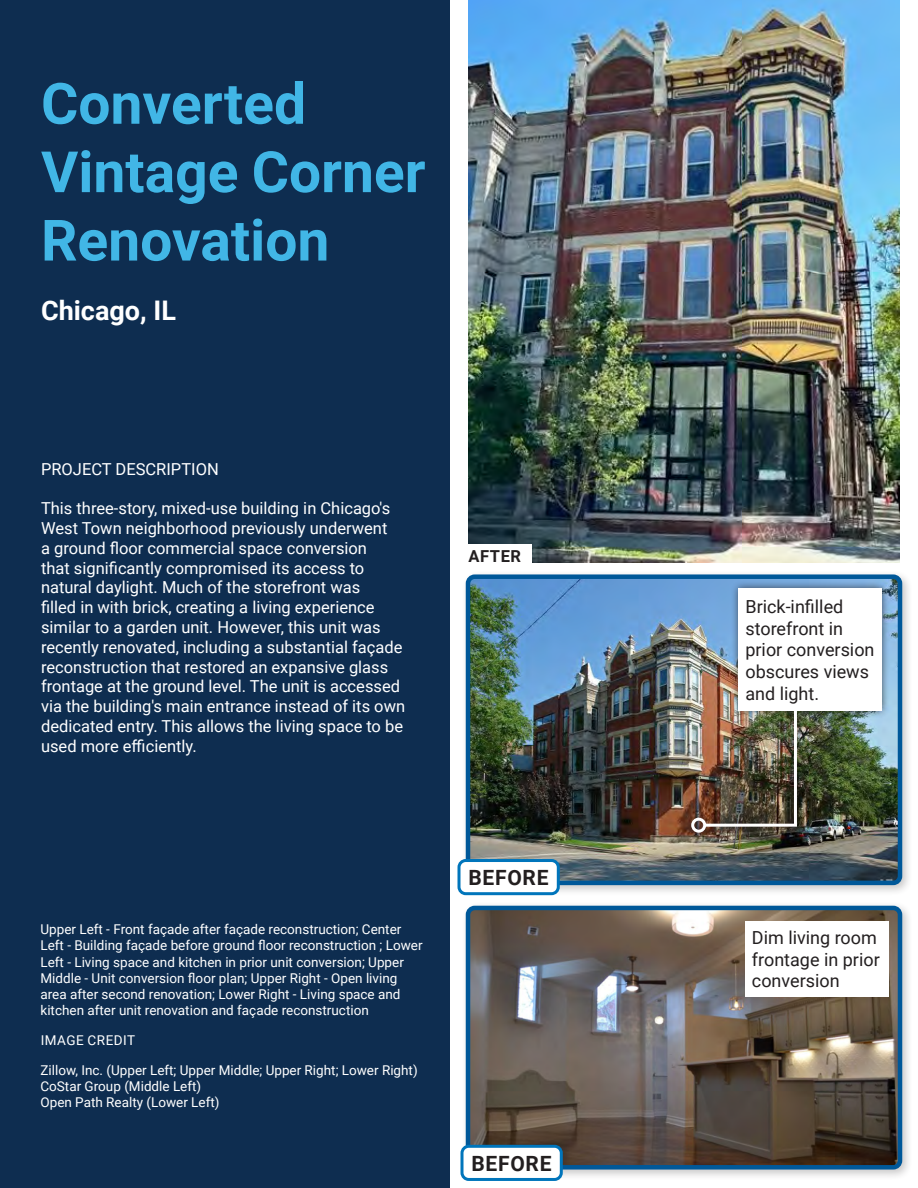
<style>
.page{position:relative;width:918px;height:1188px;background:#fff}
.page>*{position:absolute;margin:0;border:0;box-sizing:border-box;transform-origin:0 0}
.Section_Heading_-_Light_Blue{font:700 57px/68.4px "Roboto";color:#41b6e6}
.Section_Subhead_-_White{font:700 27px "Roboto";color:#fff}
.Caption_Header{font:700 21px "Roboto";letter-spacing:.035em;color:#231f20}
.TOC_-_Section_Heading{font:18px/21.6px "Roboto";color:#231f20}
.Body{font:16.5px/19.8px "Roboto";color:#fff}
.Caption_Header-2{font:700 16.5px "Roboto";letter-spacing:.035em;color:#231f20}
.Caption_-_White{font:13.5px/16.2px "Roboto";color:#fff}
.Caption_Header-Small{font:13.5px "Roboto";letter-spacing:.035em;color:#fff}
</style>
<div class="page">
<img style="left:468px;top:0;width:432px;height:563px">
<div style="left:461px;top:570px;width:453px;height:326px;background:#231f20;opacity:.25"></div>
<img style="left:471px;top:579px;width:426px;height:301px">
<div style="left:466px;top:574px;width:436px;height:311px;border:4px solid #005899;border-radius:7px"></div>
<div style="left:461px;top:901px;width:453px;height:280px;background:#231f20;opacity:.25"></div>
<img style="left:471px;top:911px;width:426px;height:254px">
<div style="left:466px;top:906px;width:436px;height:264px;border:4px solid #005899;border-radius:7px"></div>
<div style="left:458px;top:544px;width:74px;height:24px;background:#fff"></div>
<div style="left:0;top:0;width:450px;height:1188px;background:#0e2d50"></div>
<div style="left:683px;top:580px;width:207px;height:260px;background:#231f20;opacity:.75"></div>
<img style="left:702px;top:646px;width:96px;height:182px">
<div style="left:691px;top:818px;width:15px;height:15px;border:3px solid #fff;border-radius:50%"></div>
<div style="left:739px;top:589px;width:143px;height:122px;background:#fff"></div>
<div style="left:745px;top:921px;width:143px;height:76px;background:#fff"></div>
<div style="left:459px;top:861px;width:99px;height:33px;background:#fff;border-radius:7px"></div>
<div style="left:458px;top:859px;width:102px;height:36px;border:3px solid #0075bb;border-radius:7px"></div>
<div style="left:462px;top:1146px;width:99px;height:33px;background:#fff;border-radius:7px"></div>
<div style="left:460px;top:1145px;width:103px;height:36px;border:3px solid #0075bb;border-radius:7px"></div>
<p class="Section_Heading_-_Light_Blue" style="left:41px;top:67px;width:386px">Converted<br>Vintage Corner<br>Renovation</p>
<p class="Section_Subhead_-_White" style="left:41px;top:291px;width:136px">Chicago, IL</p>
<p class="Body" style="left:41px;top:458px;width:179px">PROJECT DESCRIPTION</p>
<p class="Body" style="left:41px;top:498px;width:366px">This three-story, mixed-use building in Chicago's West Town neighborhood previously underwent<br>a ground floor commercial space conversion<br>that significantly compromised its access to natural daylight. Much of the storefront was<br>filled in with brick, creating a living experience similar to a garden unit. However, this unit was recently renovated, including a substantial façade reconstruction that restored an expansive glass frontage at the ground level. The unit is accessed via the building's main entrance instead of its own dedicated entry. This allows the living space to be used more efficiently.</p>
<p class="Caption_-_White" style="left:40px;top:921px;width:384px">Upper Left - Front façade after façade reconstruction; Center Left - Building façade before ground floor reconstruction ; Lower Left - Living space and kitchen in prior unit conversion; Upper Middle - Unit conversion floor plan; Upper Right - Open living area after second renovation; Lower Right - Living space and kitchen after unit renovation and façade reconstruction</p>
<p class="Caption_Header-Small" style="left:41px;top:1031px;width:96px">IMAGE CREDIT</p>
<p class="Caption_-_White" style="left:40px;top:1061px;width:379px">Zillow, Inc. (Upper Left; Upper Middle; Upper Right; Lower Right)<br>CoStar Group (Middle Left)<br>Open Path Realty (Lower Left)</p>
<p class="Caption_Header-2" style="left:468px;top:545px;width:54px">AFTER</p>
<p class="Caption_Header" style="left:468px;top:863px;width:82px">BEFORE</p>
<p class="Caption_Header" style="left:471px;top:1149px;width:82px">BEFORE</p>
<p class="TOC_-_Section_Heading" style="left:745px;top:595px;width:131px">Brick-infilled storefront in prior conversion obscures views and light.</p>
<p class="TOC_-_Section_Heading" style="left:752px;top:926px;width:129px">Dim living room frontage in prior conversion</p>
</div>
